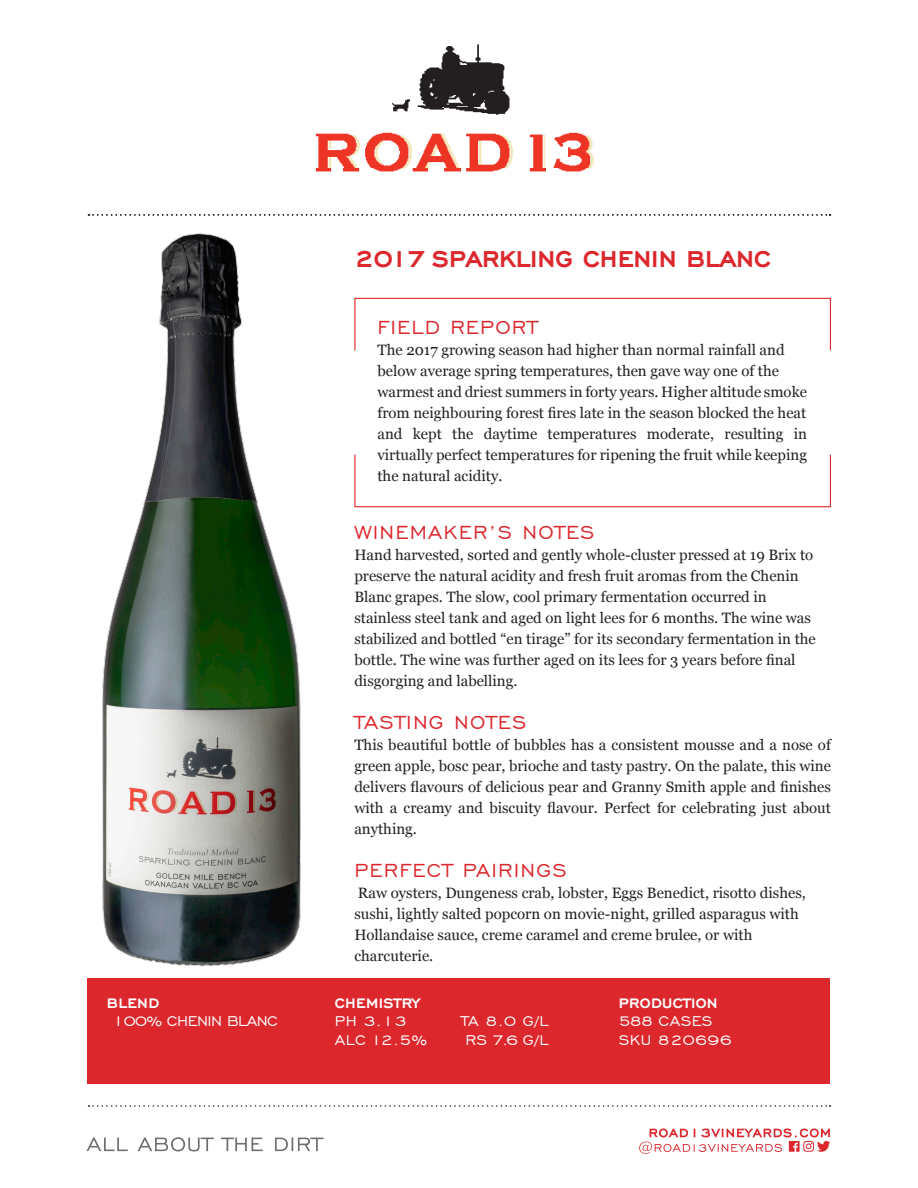
<style>
.page{position:relative;width:918px;height:1188px;background:#fff}
.page>*{position:absolute;margin:0;border:0;box-sizing:border-box;transform-origin:0 0}
.Wine_Title{font:700 30px "Engravers Gothic W01";color:#dc272d}
.Wine_Title-2{font:24px "Engravers Gothic BT";letter-spacing:.05em;color:#dc272d}
.body_copy{font:18px "Engravers Gothic BT";letter-spacing:-.03em;color:#fff}
.body_copy-2{font:700 18px/18.6px "Engravers Gothic W01";letter-spacing:.02em;color:#fff}
.body_copy-3{font:18px "Engravers Gothic BT";letter-spacing:.02em;color:#fff}
.Wine_Title-3{font:15px/21px "Georgia";color:#231f20;text-align:justify}
.s1{font-family:"Engravers Gothic BT";font-weight:400}
</style>
<div class="page">
<svg style="left:88px;top:1105px;width:743px;height:2px"></svg>
<svg style="left:86px;top:1137px;width:237px;height:14px"></svg>
<svg style="left:639px;top:1129px;width:191px;height:25px"></svg>
<img style="left:315px;top:44px;width:279px;height:128px">
<svg style="left:330px;top:214px;width:501px;height:2px"></svg>
<div style="left:354px;top:298px;width:477px;height:53px;border:1px solid #dc272d"></div>
<div style="left:354px;top:454px;width:477px;height:53px;border:1px solid #dc272d"></div>
<div style="left:88px;top:978px;width:742px;height:106px;background:#dc272d"></div>
<img style="left:87px;top:214px;width:243px;height:773px">
<p class="body_copy-2" style="left:107px;top:993px;width:54px">BLEND</p>
<p class="body_copy" style="left:112px;top:1011px;width:167px">100% CHENIN BLANC</p>
<p class="Wine_Title" style="left:355px;top:243px;width:418px">2017 SPARKLING CHENIN BLANC</p>
<p class="Wine_Title-2" style="left:377px;top:314px;width:161px">FIELD REPORT</p>
<p class="Wine_Title-3" style="left:377px;top:339px;width:409px">The 2017 growing season had higher than normal rainfall and</p>
<p class="Wine_Title-3" style="left:377px;top:360px;width:403px">below average spring temperatures, then gave way one of the</p>
<p class="Wine_Title-3" style="left:377px;top:381px;width:431px">warmest and driest summers in forty years. Higher altitude smoke</p>
<p class="Wine_Title-3" style="left:377px;top:402px;width:430px">from neighbouring forest fires late in the season blocked the heat</p>
<p class="Wine_Title-3" style="left:377px;top:423px;width:431px">and kept the daytime temperatures moderate, resulting in virtually perfect temperatures for ripening the fruit while keeping the natural acidity.</p>
<p class="Wine_Title-2" style="left:354px;top:519px;width:242px">WINEMAKER’S NOTES</p>
<p class="Wine_Title-3" style="left:354px;top:544px;width:460px">Hand harvested, sorted and gently whole-cluster pressed at 19 Brix to</p>
<p class="Wine_Title-3" style="left:354px;top:565px;width:446px">preserve the natural acidity and fresh fruit aromas from the Chenin</p>
<p class="Wine_Title-3" style="left:354px;top:586px;width:414px">Blanc grapes. The slow, cool primary fermentation occurred in</p>
<p class="Wine_Title-3" style="left:354px;top:607px;width:458px">stainless steel tank and aged on light lees for 6 months. The wine was</p>
<p class="Wine_Title-3" style="left:354px;top:628px;width:463px">stabilized and bottled “en tirage” for its secondary fermentation in the</p>
<p class="Wine_Title-3" style="left:354px;top:649px;width:443px">bottle. The wine was further aged on its lees for 3 years before final</p>
<p class="Wine_Title-3" style="left:354px;top:670px;width:165px">disgorging and labelling.</p>
<p class="Wine_Title-2" style="left:354px;top:709px;width:173px">TASTING NOTES</p>
<p class="Wine_Title-3" style="left:354px;top:734px;width:478px">This beautiful bottle of bubbles has a consistent mousse and a nose of green apple, bosc pear, brioche and tasty pastry. On the palate, this wine delivers flavours of delicious pear and Granny Smith apple and finishes with a creamy and biscuity flavour. Perfect for celebrating just about anything.</p>
<p class="Wine_Title-2" style="left:354px;top:857px;width:214px">PERFECT PAIRINGS</p>
<p class="Wine_Title-3" style="left:358px;top:881px;width:449px">Raw oysters, Dungeness crab, lobster, Eggs Benedict, risotto dishes,</p>
<p class="Wine_Title-3" style="left:354px;top:902px;width:446px">sushi, lightly salted popcorn on movie-night, grilled asparagus with</p>
<p class="Wine_Title-3" style="left:354px;top:923px;width:400px">Hollandaise sauce, creme caramel and creme brulee, or with</p>
<p class="Wine_Title-3" style="left:354px;top:944px;width:80px">charcuterie.</p>
<p class="body_copy-2" style="left:335px;top:993px;width:87px">CHEMISTRY<br><span class="s1">PH 3.13</span></p>
<p class="body_copy" style="left:461px;top:1011px;width:89px">TA 8.0 G/L</p>
<p class="body_copy" style="left:335px;top:1030px;width:94px">ALC 12.5%</p>
<p class="body_copy" style="left:465px;top:1030px;width:85px">RS 7.6 G/L</p>
<p class="body_copy-2" style="left:619px;top:993px;width:100px">PRODUCTION</p>
<p class="body_copy-3" style="left:619px;top:1011px;width:95px">588 CASES</p>
<p class="body_copy-3" style="left:619px;top:1030px;width:114px">SKU 820696</p>
</div>
